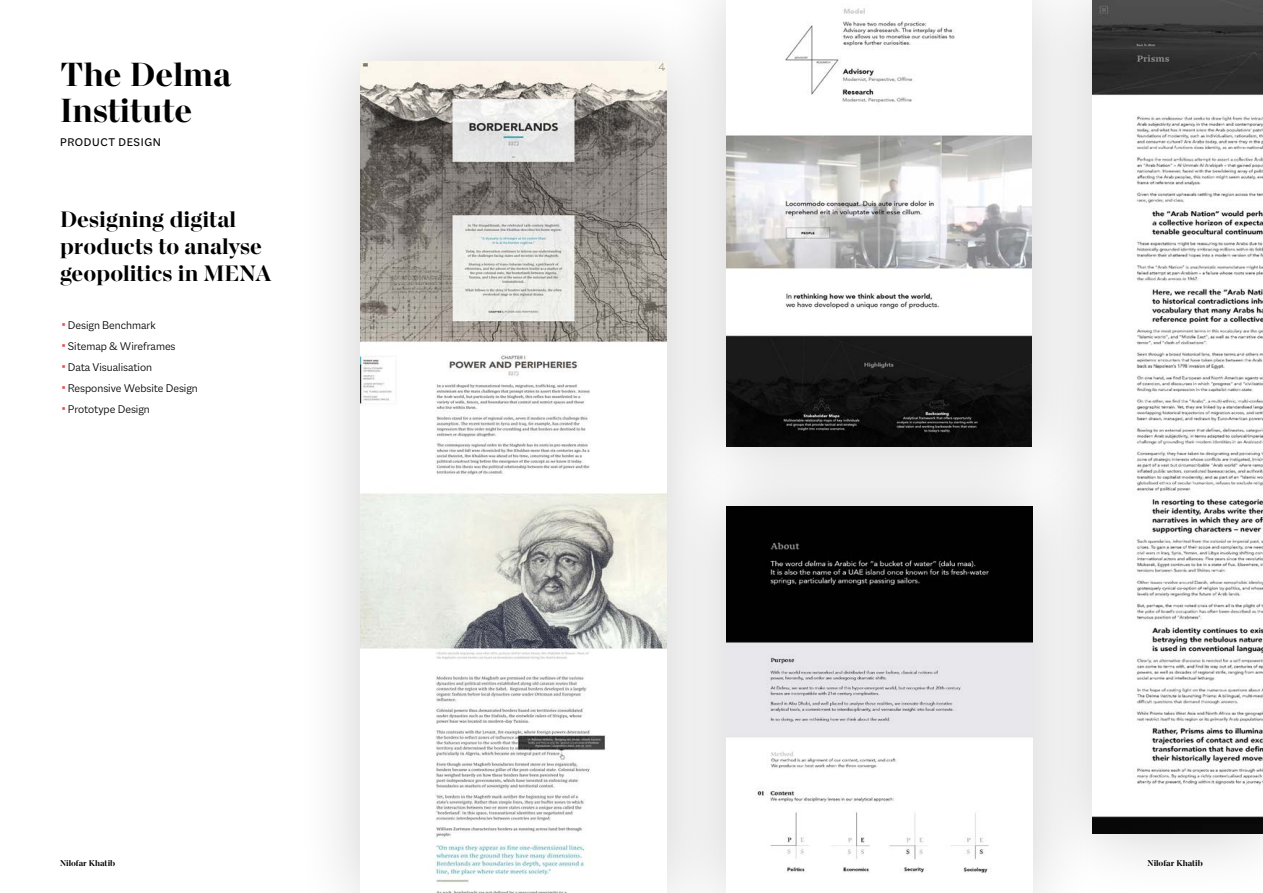
<style>
.page{position:relative;width:1263px;height:893px;background:#fff}
.page>*{position:absolute;margin:0;border:0;box-sizing:border-box;transform-origin:0 0}
.t1{font:700 36px/36px "Macklin Display";color:#000}
.t2{font:700 24px/27px "Macklin Display";color:#000}
.t3{font:300 12px "Macklin Sans";color:#000}
.t4{font:12px "Macklin Sans";letter-spacing:.05em;color:#000}
.t5{font:700 9px "Macklin Display";color:#000}
.s1{font-family:"Arial Unicode MS";font-weight:400;color:#f5474d}
</style>
<div class="page">
<div style="left:293px;top:0;width:441px;height:893px;background:#000;opacity:.2"></div>
<img style="left:361px;top:61px;width:298px;height:832px">
<div style="left:659px;top:0;width:440px;height:514px;background:#000;opacity:.2"></div>
<img style="left:726px;top:0;width:299px;height:439px">
<div style="left:1025px;top:0;width:238px;height:893px;background:#000;opacity:.2"></div>
<img style="left:1092px;top:0;width:171px;height:834px">
<div style="left:659px;top:439px;width:441px;height:454px;background:#000;opacity:.2"></div>
<img style="left:726px;top:506px;width:306px;height:387px">
<p class="t1" style="left:60px;top:56px;width:173px">The Delma<br>Institute</p>
<p class="t4" style="left:60px;top:136px;width:102px">PRODUCT DESIGN</p>
<p class="t2" style="left:60px;top:206px;width:213px">Designing digital products to analyse geopolitics in MENA</p>
<p class="t3" style="left:60px;top:319px;width:97px"><span class="s1">▪</span>Design Benchmark</p>
<p class="t3" style="left:60px;top:340px;width:117px"><span class="s1">▪</span>Sitemap &amp; Wireframes</p>
<p class="t3" style="left:60px;top:361px;width:94px"><span class="s1">▪</span>Data Visualisation</p>
<p class="t3" style="left:60px;top:382px;width:139px"><span class="s1">▪</span>Responsive Website Design</p>
<p class="t3" style="left:60px;top:403px;width:91px"><span class="s1">▪</span>Prototype Design</p>
<p class="t5" style="left:60px;top:858px;width:57px">Nilofar Khatib</p>
<p class="t5" style="left:1147px;top:858px;width:57px">Nilofar Khatib</p>
</div>
